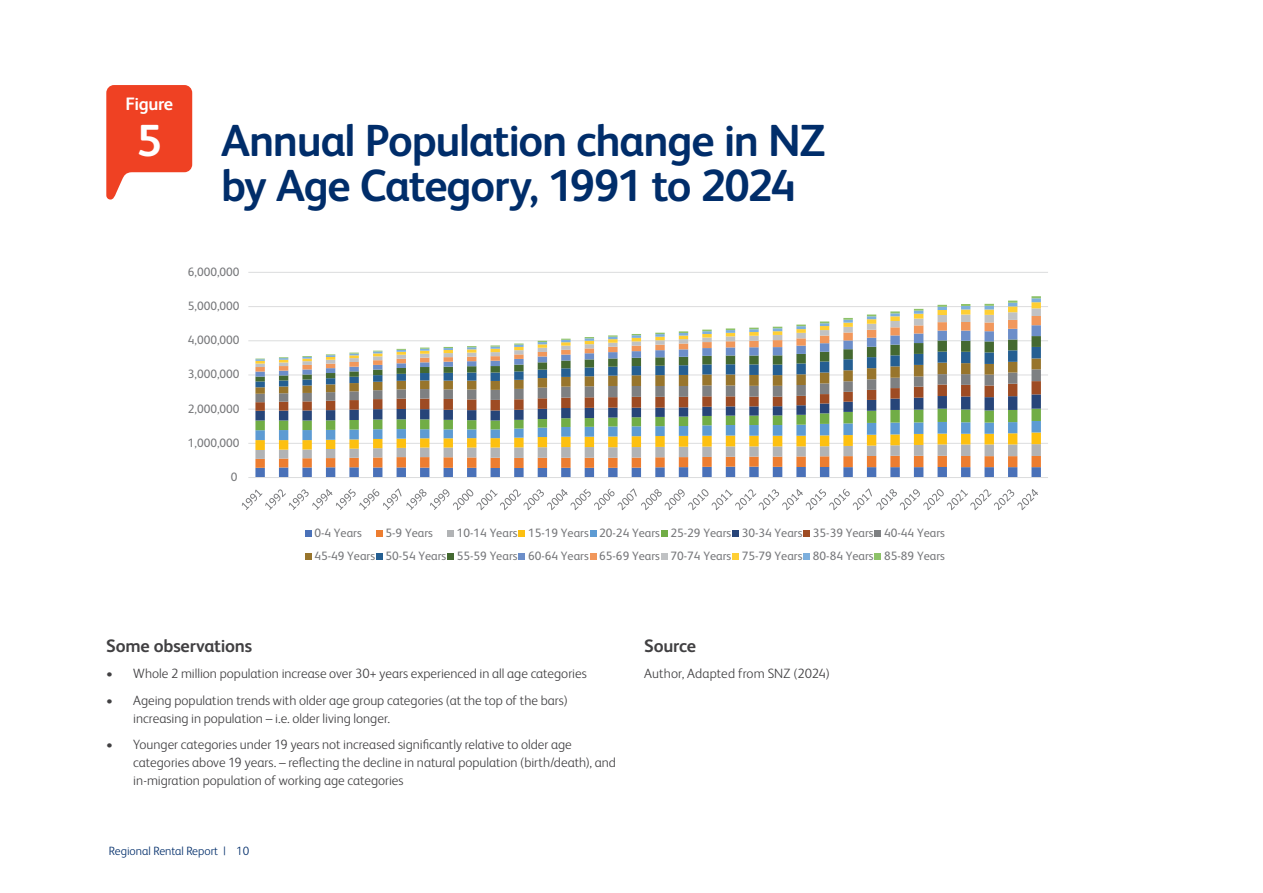
<style>
.page{position:relative;width:1263px;height:893px;background:#fff}
.page>*{position:absolute;margin:0;border:0;box-sizing:border-box;transform-origin:0 0}
.t1{font:700 45px/45px "FS Albert";letter-spacing:-.03em;color:#002d6a}
.t2{font:700 45px "FS Albert";color:#fff}
.t3{font:700 18px "FS Albert";letter-spacing:-.01em;color:#414042}
.t4{font:700 18px "FS Albert";letter-spacing:-.02em;color:#fff}
.t5{font:300 13.5px/18px "FS Albert";color:#414042}
.t6{font:12.15px/22.8px "FS Albert";color:#77787b;text-align:right}
.t7{font:300 12px "FS Albert";color:#002d6a}
</style>
<div class="page">
<svg style="left:106px;top:85px;width:86px;height:115px"></svg>
<hr style="left:248px;top:443px;width:800px;height:1px;background:#dcddde">
<hr style="left:248px;top:409px;width:800px;height:1px;background:#dcddde">
<hr style="left:248px;top:374px;width:800px;height:1px;background:#dcddde">
<hr style="left:248px;top:340px;width:800px;height:1px;background:#dcddde">
<hr style="left:248px;top:306px;width:800px;height:1px;background:#dcddde">
<hr style="left:248px;top:272px;width:800px;height:1px;background:#dcddde">
<svg style="left:255px;top:296px;width:786px;height:181px"></svg>
<hr style="left:248px;top:477px;width:800px;height:1px;background:#dcddde">
<svg style="left:242px;top:488px;width:796px;height:22px"></svg>
<div style="left:305px;top:530px;width:6px;height:7px;background:#4a71b8"></div>
<div style="left:376px;top:530px;width:7px;height:7px;background:#ed7d30"></div>
<div style="left:447px;top:530px;width:7px;height:7px;background:#b1b3b5"></div>
<div style="left:518px;top:530px;width:7px;height:7px;background:#fdc010"></div>
<div style="left:590px;top:530px;width:6px;height:7px;background:#5d9bd3"></div>
<div style="left:661px;top:530px;width:7px;height:7px;background:#71ad46"></div>
<div style="left:732px;top:530px;width:7px;height:7px;background:#274579"></div>
<div style="left:803px;top:530px;width:7px;height:7px;background:#9e4b23"></div>
<div style="left:875px;top:530px;width:6px;height:7px;background:#7e8082"></div>
<svg style="left:305px;top:553px;width:6px;height:6px"></svg>
<div style="left:376px;top:553px;width:7px;height:6px;background:#255f92"></div>
<div style="left:447px;top:553px;width:7px;height:6px;background:#446931"></div>
<div style="left:518px;top:553px;width:7px;height:6px;background:#6c8ec9"></div>
<svg style="left:590px;top:553px;width:6px;height:6px"></svg>
<div style="left:661px;top:553px;width:7px;height:6px;background:#c0c2c4"></div>
<div style="left:732px;top:553px;width:7px;height:6px;background:#ffcf34"></div>
<div style="left:803px;top:553px;width:7px;height:6px;background:#7dafdd"></div>
<svg style="left:875px;top:553px;width:6px;height:6px"></svg>
<h2 class="t4" style="left:125px;top:92px;width:49px">Figure</h2>
<h1 class="t2" style="left:137px;top:110px;width:27px">5</h1>
<h1 class="t1" style="left:221px;top:116px;width:606px">Annual Population change in NZ by Age Category, 1991 to 2024</h1>
<p class="t6" style="left:188px;top:260px;width:53px">6,000,000</p>
<p class="t6" style="left:188px;top:294px;width:53px">5,000,000</p>
<p class="t6" style="left:188px;top:328px;width:53px">4,000,000</p>
<p class="t6" style="left:188px;top:362px;width:53px">3,000,000</p>
<p class="t6" style="left:188px;top:396px;width:53px">2,000,000</p>
<p class="t6" style="left:188px;top:431px;width:53px">1,000,000</p>
<p class="t6" style="left:231px;top:465px;width:8px">0</p>
<p class="t6" style="left:314px;top:521px;width:49px">0-4 Years</p>
<p class="t6" style="left:386px;top:521px;width:49px">5-9 Years</p>
<p class="t6" style="left:314px;top:521px;width:632px">10-14 Years 15-19 Years 20-24 Years 25-29 Years 30-34 Years 35-39 Years 40-44 Years<br>45-49 Years 50-54 Years 55-59 Years 60-64 Years 65-69 Years 70-74 Years 75-79 Years 80-84 Years 85-89 Years</p>
<h2 class="t3" style="left:106px;top:633px;width:147px">Some observations</h2>
<p class="t5" style="left:106px;top:664px;width:482px">• Whole 2 million population increase over 30+ years experienced in all age categories</p>
<p class="t5" style="left:133px;top:690px;width:436px;text-indent:-27px">• Ageing population trends with older age group categories (at the top of the bars) increasing in population – i.e. older living longer.</p>
<p class="t5" style="left:133px;top:735px;width:484px;text-indent:-27px">• Younger categories under 19 years not increased significantly relative to older age categories above 19 years. – reflecting the decline in natural population (birth/death), and in-migration population of working age categories</p>
<p class="t7" style="left:109px;top:843px;width:142px">Regional Rental Report | 10</p>
<h2 class="t3" style="left:644px;top:633px;width:53px">Source</h2>
<p class="t5" style="left:644px;top:664px;width:187px">Author, Adapted from SNZ (2024)</p>
</div>
